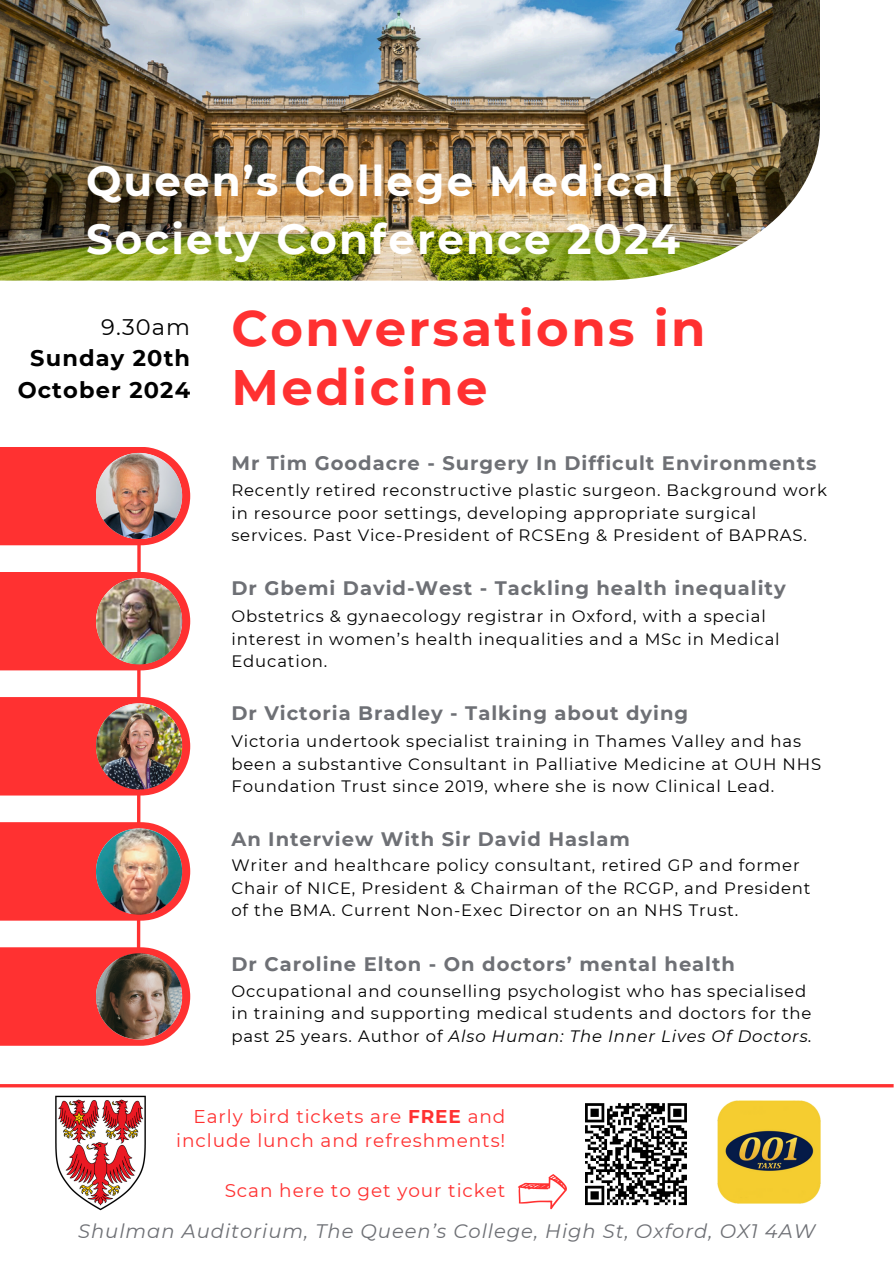
<style>
.page{position:relative;width:894px;height:1264px;background:#fff}
.page>*{position:absolute;margin:0;border:0;box-sizing:border-box;transform-origin:0 0}
.t1{font:700 49.8px/58.8px "Montserrat";letter-spacing:.05em;color:#ff3131}
.t2{font:700 42px/58.5px "Montserrat";letter-spacing:.05em;color:#fff}
.t3{font:700 22.5px/31.5px "Montserrat";letter-spacing:.05em;color:#000;text-align:right}
.t4{font:700 19.5px "Montserrat";letter-spacing:.05em;color:#6e7075}
.t5{font:italic 19.5px "Montserrat";letter-spacing:.05em;color:#6e7075}
.t6{font:18.45px/24.8px "Montserrat";letter-spacing:.05em;color:#ff3131;text-align:right}
.t7{font:16.5px/22.5px "Montserrat";letter-spacing:.05em;color:#000}
.s1{font-weight:400}
.s2{font-style:italic}
.s3{font-weight:700}
</style>
<div class="page">
<img style="left:0;top:0;width:819px;height:280px">
<svg style="left:0;top:447px;width:190px;height:598px"></svg>
<hr style="left:0;top:1084px;width:893px;height:3px;background:#ff3131">
<img style="left:55px;top:1095px;width:91px;height:116px">
<img style="left:96px;top:453px;width:86px;height:86px;border-radius:50%">
<img style="left:96px;top:578px;width:86px;height:86px;border-radius:50%">
<img style="left:96px;top:703px;width:86px;height:86px;border-radius:50%">
<img style="left:96px;top:828px;width:86px;height:86px;border-radius:50%">
<img style="left:96px;top:953px;width:86px;height:86px;border-radius:50%">
<svg style="left:518px;top:1174px;width:49px;height:34px"></svg>
<svg style="left:585px;top:1103px;width:102px;height:103px"></svg>
<img style="left:717px;top:1100px;width:103px;height:103px">
<p class="t2" style="left:86px;top:151px;width:595px">Queen’s College Medical<br>Society Conference 2024</p>
<h5 class="t3" style="left:18px;top:311px;width:174px"><span class="s1">9.30am<br></span>Sunday 20th<br>October 2024</h5>
<p class="t1" style="left:231px;top:299px;width:475px">Conversations in<br>Medicine</p>
<h4 class="t4" style="left:231px;top:451px;width:586px">Mr Tim Goodacre - Surgery In Difficult Environments</h4>
<p class="t7" style="left:231px;top:479px;width:597px">Recently retired reconstructive plastic surgeon. Background work in resource poor settings, developing appropriate surgical services. Past Vice-President of RCSEng &amp; President of BAPRAS.</p>
<h4 class="t4" style="left:231px;top:576px;width:555px">Dr Gbemi David-West - Tackling health inequality</h4>
<p class="t7" style="left:231px;top:605px;width:549px">Obstetrics &amp; gynaecology registrar in Oxford, with a special interest in women’s health inequalities and a MSc in Medical<br>Education.</p>
<h4 class="t4" style="left:231px;top:701px;width:458px">Dr Victoria Bradley - Talking about dying</h4>
<p class="t7" style="left:231px;top:730px;width:591px">Victoria undertook specialist training in Thames Valley and has been a substantive Consultant in Palliative Medicine at OUH NHS<br>Foundation Trust since 2019, where she is now Clinical Lead.</p>
<h4 class="t4" style="left:231px;top:826px;width:400px">An Interview With Sir David Haslam</h4>
<p class="t7" style="left:231px;top:854px;width:580px">Writer and healthcare policy consultant, retired GP and former<br>Chair of NICE, President &amp; Chairman of the RCGP, and President of the BMA. Current Non-Exec Director on an NHS Trust.</p>
<h4 class="t4" style="left:231px;top:952px;width:505px">Dr Caroline Elton - On doctors’ mental health</h4>
<p class="t7" style="left:231px;top:979px;width:582px">Occupational and counselling psychologist who has specialised in training and supporting medical students and doctors for the past 25 years. Author of <span class="s2">Also Human: The Inner Lives Of Doctors.</span></p>
<p class="t6" style="left:176px;top:1103px;width:330px">Early bird tickets are <span class="s3">FREE</span> and include lunch and refreshments!</p>
<p class="t6" style="left:225px;top:1177px;width:282px">Scan here to get your ticket</p>
<h5 class="t5" style="left:78px;top:1218px;width:738px">Shulman Auditorium, The Queen’s College, High St, Oxford, OX1 4AW</h5>
</div>
